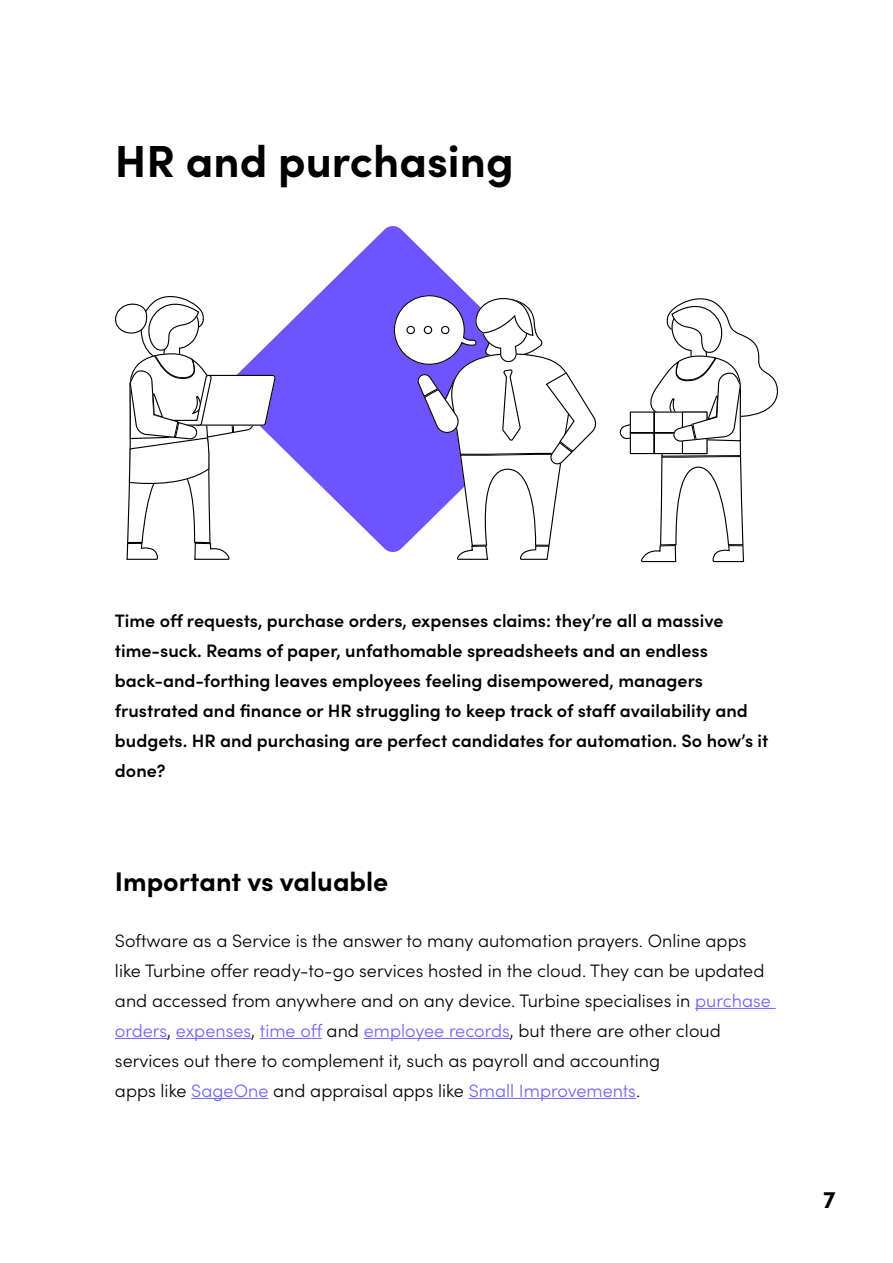
<style>
.page{position:relative;width:893px;height:1263px;background:#fff}
.page>*{position:absolute;margin:0;border:0;box-sizing:border-box;transform-origin:0 0}
.t1{font:700 45px "Sofia Pro";color:#000}
.t2{font:700 27px "Sofia Pro";color:#000}
.t3{font:700 24px "Sofia Pro";color:#000}
.t4{font:300 18px/30px "Sofia Pro";color:#000}
.t5{font:600 18px/30px "Sofia Pro";color:#000}
.s1{color:#7061fb}
</style>
<div class="page">
<svg style="left:276px;top:226px;width:190px;height:326px;fill:#6e54ff"></svg>
<svg style="left:619px;top:298px;width:159px;height:265px"></svg>
<svg style="left:115px;top:296px;width:161px;height:264px"></svg>
<svg style="left:393px;top:293px;width:204px;height:267px"></svg>
<div style="left:407px;top:326px;width:7px;height:8px;background:#fff;border-radius:50%"></div>
<div style="left:406px;top:326px;width:9px;height:8px;border:1px solid #000;border-radius:50%"></div>
<div style="left:424px;top:326px;width:8px;height:8px;background:#fff;border-radius:50%"></div>
<div style="left:424px;top:326px;width:8px;height:8px;border:1px solid #000;border-radius:50%"></div>
<div style="left:442px;top:326px;width:7px;height:8px;background:#fff;border-radius:50%"></div>
<div style="left:441px;top:326px;width:8px;height:8px;border:1px solid #000;border-radius:50%"></div>
<hr style="left:695px;top:1008px;width:81px;height:1px;background:#7061fb">
<hr style="left:115px;top:1038px;width:52px;height:1px;background:#7061fb">
<hr style="left:176px;top:1038px;width:75px;height:1px;background:#7061fb">
<hr style="left:260px;top:1038px;width:62px;height:1px;background:#7061fb">
<hr style="left:364px;top:1038px;width:146px;height:1px;background:#7061fb">
<hr style="left:191px;top:1098px;width:77px;height:1px;background:#7061fb">
<hr style="left:469px;top:1098px;width:167px;height:1px;background:#7061fb">
<h1 class="t1" style="left:115px;top:127px;width:400px">HR and purchasing</h1>
<p class="t5" style="left:115px;top:605px;width:655px">Time off requests, purchase orders, expenses claims: they’re all a massive time-suck. Reams of paper, unfathomable spreadsheets and an endless back-and-forthing leaves employees feeling disempowered, managers frustrated and finance or HR struggling to keep track of staff availability and budgets. HR and purchasing are perfect candidates for automation. So how’s it done?</p>
<h2 class="t2" style="left:115px;top:861px;width:275px">Important vs valuable</h2>
<p class="t4" style="left:115px;top:924px;width:657px">Software as a Service is the answer to many automation prayers. Online apps like Turbine offer ready-to-go services hosted in the cloud. They can be updated and accessed from anywhere and on any device. Turbine specialises in <span class="s1">purchase orders</span>, <span class="s1">expenses</span>, <span class="s1">time off</span> and <span class="s1">employee records</span>, but there are other cloud services out there to complement it, such as payroll and accounting<br>apps like <span class="s1">SageOne</span> and appraisal apps like <span class="s1">Small Improvements</span>.</p>
<h3 class="t3" style="left:823px;top:1181px;width:14px">7</h3>
</div>
